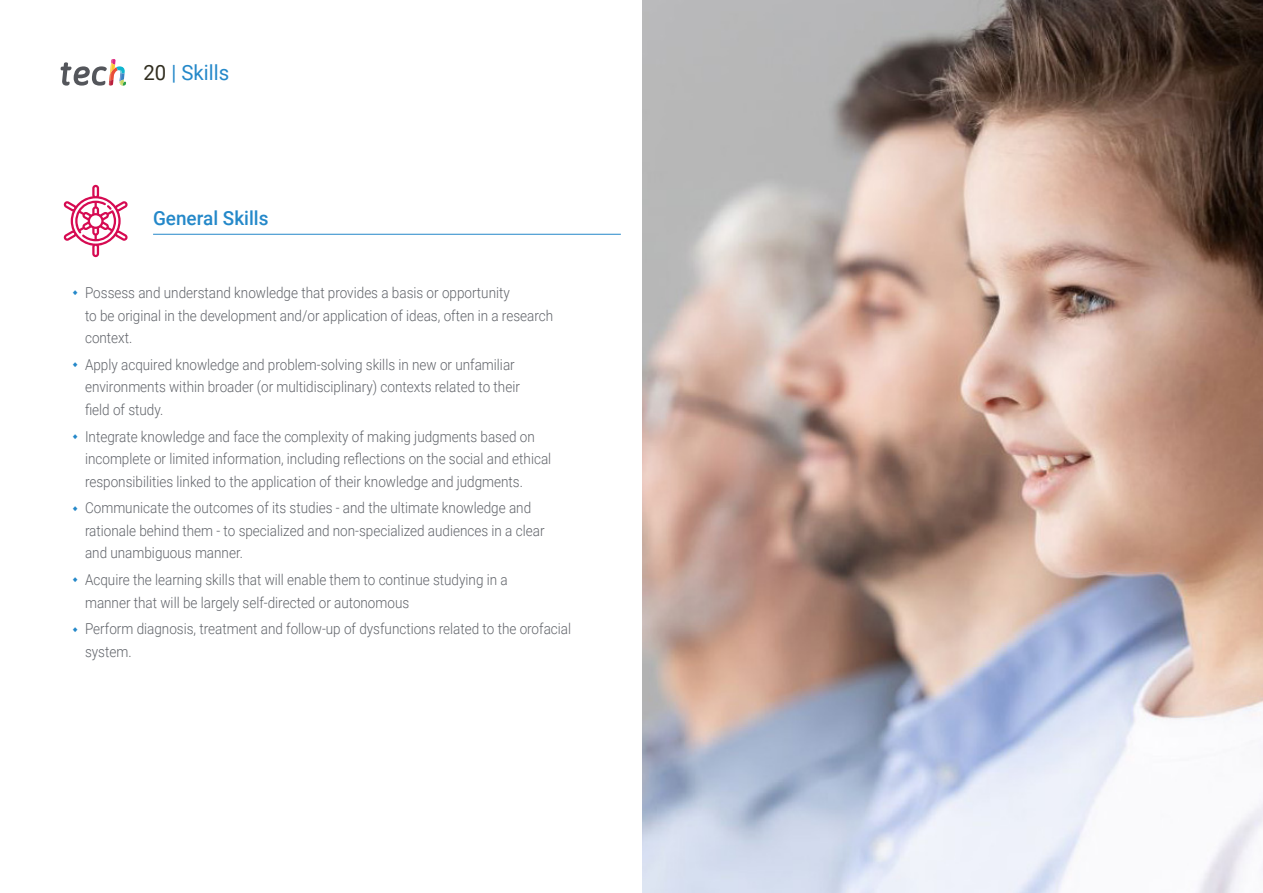
<style>
.page{position:relative;width:1263px;height:893px;background:#fff}
.page>*{position:absolute;margin:0;border:0;box-sizing:border-box;transform-origin:0 0}
.t1{font:21px "Roboto";color:#2488c9}
.t2{font:500 19.5px "Roboto";color:#2488c9}
.t3{font:300 15px/22.5px "Roboto";color:#61646a;scale:.9 1}
.s1{color:#312e20}
</style>
<div class="page">
<hr style="left:153px;top:234px;width:468px;height:1px;background:#2488c9">
<svg style="left:63px;top:185px;width:65px;height:72px"></svg>
<svg style="left:61px;top:59px;width:65px;height:27px"></svg>
<img style="left:642px;top:0;width:621px;height:893px">
<h1 class="t1" style="left:144px;top:57px;width:87px"><span class="s1">20</span> | Skills</h1>
<h2 class="t2" style="left:153px;top:205px;width:117px">General Skills</h2>
<p class="t3" style="left:85px;top:281px;width:522px">Possess and understand knowledge that provides a basis or opportunity<br>to be original in the development and/or application of ideas, often in a research context.</p>
<p class="t3" style="left:85px;top:353px;width:485px">Apply acquired knowledge and problem-solving skills in new or unfamiliar environments within broader (or multidisciplinary) contexts related to their field of study.</p>
<p class="t3" style="left:85px;top:425px;width:519px">Integrate knowledge and face the complexity of making judgments based on incomplete or limited information, including reflections on the social and ethical responsibilities linked to the application of their knowledge and judgments.</p>
<p class="t3" style="left:85px;top:496px;width:512px">Communicate the outcomes of its studies - and the ultimate knowledge and rationale behind them - to specialized and non-specialized audiences in a clear and unambiguous manner.</p>
<p class="t3" style="left:85px;top:568px;width:471px">Acquire the learning skills that will enable them to continue studying in a manner that will be largely self-directed or autonomous</p>
<p class="t3" style="left:85px;top:617px;width:542px">Perform diagnosis, treatment and follow-up of dysfunctions related to the orofacial system.</p>
</div>
